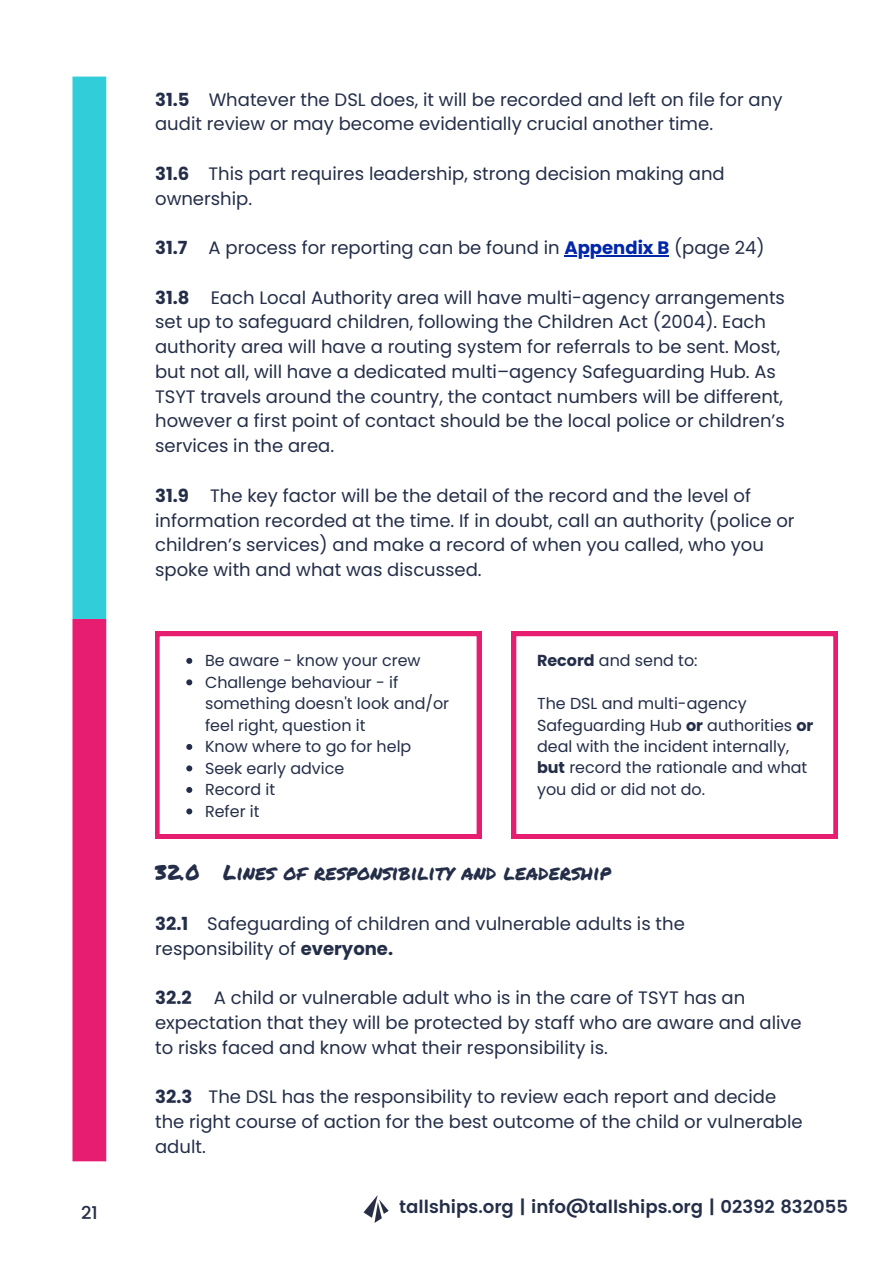
<style>
.page{position:relative;width:894px;height:1264px;background:#fff}
.page>*{position:absolute;margin:0;border:0;box-sizing:border-box;transform-origin:0 0}
.t1{font:21px "Permanent Marker";color:#242e49}
.t2{font:18px/24.8px "Poppins";color:#242e49}
.t3{font:600 18px "Poppins";color:#242e49}
.t4{font:500 18px "Poppins";color:#242e49}
.t5{font:15.9px/21.3px "Poppins";color:#242e49}
.s1{font-weight:700}
.s2{font-weight:700;color:#0026a9}
</style>
<div class="page">
<hr style="left:564px;top:255px;width:105px;height:1px;background:#0026a9">
<svg style="left:155px;top:631px;width:326px;height:207px"></svg>
<svg style="left:511px;top:631px;width:326px;height:207px"></svg>
<svg style="left:186px;top:658px;width:6px;height:6px"></svg>
<svg style="left:186px;top:679px;width:6px;height:6px"></svg>
<svg style="left:186px;top:744px;width:6px;height:6px"></svg>
<svg style="left:186px;top:765px;width:6px;height:6px"></svg>
<svg style="left:186px;top:787px;width:6px;height:6px"></svg>
<svg style="left:186px;top:808px;width:6px;height:6px"></svg>
<div style="left:72px;top:619px;width:34px;height:542px;background:#e71d72"></div>
<div style="left:72px;top:77px;width:34px;height:542px;background:#31cdd9"></div>
<img style="left:363px;top:1195px;width:26px;height:28px">
<p class="t2" style="left:155px;top:87px;width:628px"><span class="s1">31.5</span> Whatever the DSL does, it will be recorded and left on file for any audit review or may become evidentially crucial another time.</p>
<p class="t2" style="left:155px;top:161px;width:571px"><span class="s1">31.6</span> This part requires leadership, strong decision making and ownership.</p>
<p class="t2" style="left:155px;top:235px;width:610px"><span class="s1">31.7</span> A process for reporting can be found in <span class="s2">Appendix B</span> (page 24)</p>
<h3 class="t2" style="left:155px;top:285px;width:631px"><span class="s1">31.8</span> Each Local Authority area will have multi-agency arrangements</h3>
<h3 class="t2" style="left:155px;top:310px;width:631px">set up to safeguard children, following the Children Act (2004). Each authority area will have a routing system for referrals to be sent. Most, but not all, will have a dedicated multi–agency Safeguarding Hub. As TSYT travels around the country, the contact numbers will be different, however a first point of contact should be the local police or children’s services in the area.</h3>
<h3 class="t2" style="left:155px;top:483px;width:597px"><span class="s1">31.9</span> The key factor will be the detail of the record and the level of</h3>
<h3 class="t2" style="left:155px;top:508px;width:641px">information recorded at the time. If in doubt, call an authority (police or children’s services) and make a record of when you called, who you spoke with and what was discussed.</h3>
<p class="t5" style="left:205px;top:650px;width:217px">Be aware - know your crew</p>
<p class="t5" style="left:205px;top:671px;width:245px">Challenge behaviour - if something doesn't look and/or feel right, question it</p>
<p class="t5" style="left:205px;top:736px;width:208px">Know where to go for help</p>
<p class="t5" style="left:205px;top:757px;width:141px">Seek early advice</p>
<p class="t5" style="left:205px;top:779px;width:72px">Record it</p>
<p class="t5" style="left:205px;top:800px;width:56px">Refer it</p>
<h1 class="t5" style="left:537px;top:650px;width:162px"><span class="s1">Record</span> and send to:</h1>
<h3 class="t5" style="left:537px;top:693px;width:278px">The DSL and multi-agency<br>Safeguarding Hub <span class="s1">or</span> authorities <span class="s1">or </span>deal with the incident internally, <span class="s1">but</span> record the rationale and what you did or did not do.</h3>
<h3 class="t1" style="left:155px;top:857px;width:457px">32.0 Lines of responsibility and leadership</h3>
<h3 class="t2" style="left:155px;top:911px;width:531px"><span class="s1">32.1</span> Safeguarding of children and vulnerable adults is the responsibility of <span class="s1">everyone.</span></h3>
<p class="t2" style="left:155px;top:985px;width:648px"><span class="s1">32.2</span> A child or vulnerable adult who is in the care of TSYT has an expectation that they will be protected by staff who are aware and alive to risks faced and know what their responsibility is.</p>
<p class="t2" style="left:155px;top:1084px;width:649px"><span class="s1">32.3</span> The DSL has the responsibility to review each report and decide the right course of action for the best outcome of the child or vulnerable adult.</p>
<h3 class="t4" style="left:81px;top:1202px;width:18px">21</h3>
<h3 class="t3" style="left:399px;top:1196px;width:450px">tallships.org | info@tallships.org | 02392 832055</h3>
</div>
